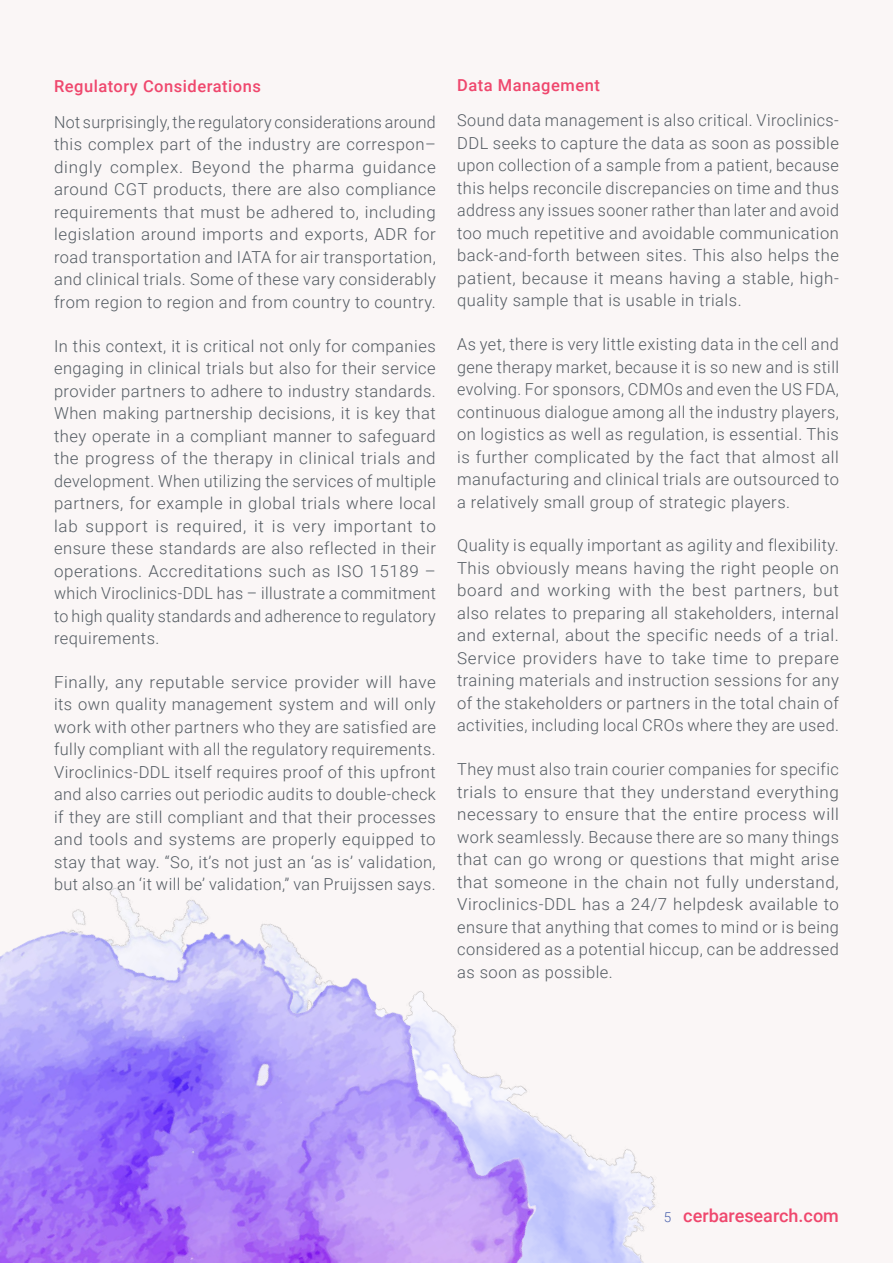
<style>
.page{position:relative;width:893px;height:1263px;background:#faf6f6}
.page>*{position:absolute;margin:0;border:0;box-sizing:border-box;transform-origin:0 0}
.t1{font:500 18px "Roboto";color:#ef476d}
.t2{font:300 16.5px/22.5px "Roboto";letter-spacing:.03em;color:#535b62;text-align:justify}
.t3{font:500 16.5px "Roboto";letter-spacing:.03em;color:#ef476d}
.s1{font-weight:300;font-size:13.5px;color:#4960ac}
</style>
<div class="page">
<img style="left:578px;top:1143px;width:78px;height:120px">
<img style="left:0;top:888px;width:578px;height:375px">
<p class="t3" style="left:54px;top:80px;width:208px">Regulatory Considerations</p>
<p class="t2" style="left:54px;top:110px;width:383px">Not surprisingly, the regulatory considerations around this complex part of the industry are correspon– dingly complex. Beyond the pharma guidance around CGT products, there are also compliance requirements that must be adhered to, including legislation around imports and exports, ADR for road transportation and IATA for air transportation, and clinical trials. Some of these vary considerably from region to region and from country to country.</p>
<p class="t2" style="left:54px;top:334px;width:383px">In this context, it is critical not only for companies engaging in clinical trials but also for their service provider partners to adhere to industry standards.<br>When making partnership decisions, it is key that they operate in a compliant manner to safeguard the progress of the therapy in clinical trials and development. When utilizing the services of multiple partners, for example in global trials where local lab support is required, it is very important to ensure these standards are also reflected in their operations. Accreditations such as ISO 15189 – which Viroclinics-DDL has – illustrate a commitment to high quality standards and adherence to regulatory requirements.</p>
<p class="t2" style="left:54px;top:670px;width:383px">Finally, any reputable service provider will have its own quality management system and will only work with other partners who they are satisfied are fully compliant with all the regulatory requirements.<br>Viroclinics-DDL itself requires proof of this upfront and also carries out periodic audits to double-check if they are still compliant and that their processes and tools and systems are properly equipped to stay that way. “So, it’s not just an ‘as is’ validation, but also an ‘it will be’ validation,” van Pruijssen says.</p>
<p class="t3" style="left:457px;top:78px;width:144px">Data Management</p>
<p class="t2" style="left:457px;top:109px;width:383px">Sound data management is also critical. Viroclinics-DDL seeks to capture the data as soon as possible upon collection of a sample from a patient, because this helps reconcile discrepancies on time and thus address any issues sooner rather than later and avoid too much repetitive and avoidable communication back-and-forth between sites. This also helps the patient, because it means having a stable, high&shy;quality sample that is usable in trials.</p>
<p class="t2" style="left:457px;top:332px;width:383px">As yet, there is very little existing data in the cell and gene therapy market, because it is so new and is still evolving. For sponsors, CDMOs and even the US FDA, continuous dialogue among all the industry players, on logistics as well as regulation, is essential. This is further complicated by the fact that almost all manufacturing and clinical trials are outsourced to a relatively small group of strategic players.</p>
<p class="t2" style="left:457px;top:534px;width:383px">Quality is equally important as agility and flexibility.<br>This obviously means having the right people on board and working with the best partners, but also relates to preparing all stakeholders, internal and external, about the specific needs of a trial.<br>Service providers have to take time to prepare training materials and instruction sessions for any of the stakeholders or partners in the total chain of activities, including local CROs where they are used.</p>
<p class="t2" style="left:457px;top:757px;width:383px">They must also train courier companies for specific trials to ensure that they understand everything necessary to ensure that the entire process will work seamlessly. Because there are so many things that can go wrong or questions that might arise that someone in the chain not fully understand, Viroclinics-DDL has a 24/7 helpdesk available to ensure that anything that comes to mind or is being considered as a potential hiccup, can be addressed as soon as possible.</p>
<p class="t1" style="left:664px;top:1206px;width:177px"><span class="s1">5</span> cerbaresearch.com</p>
</div>
